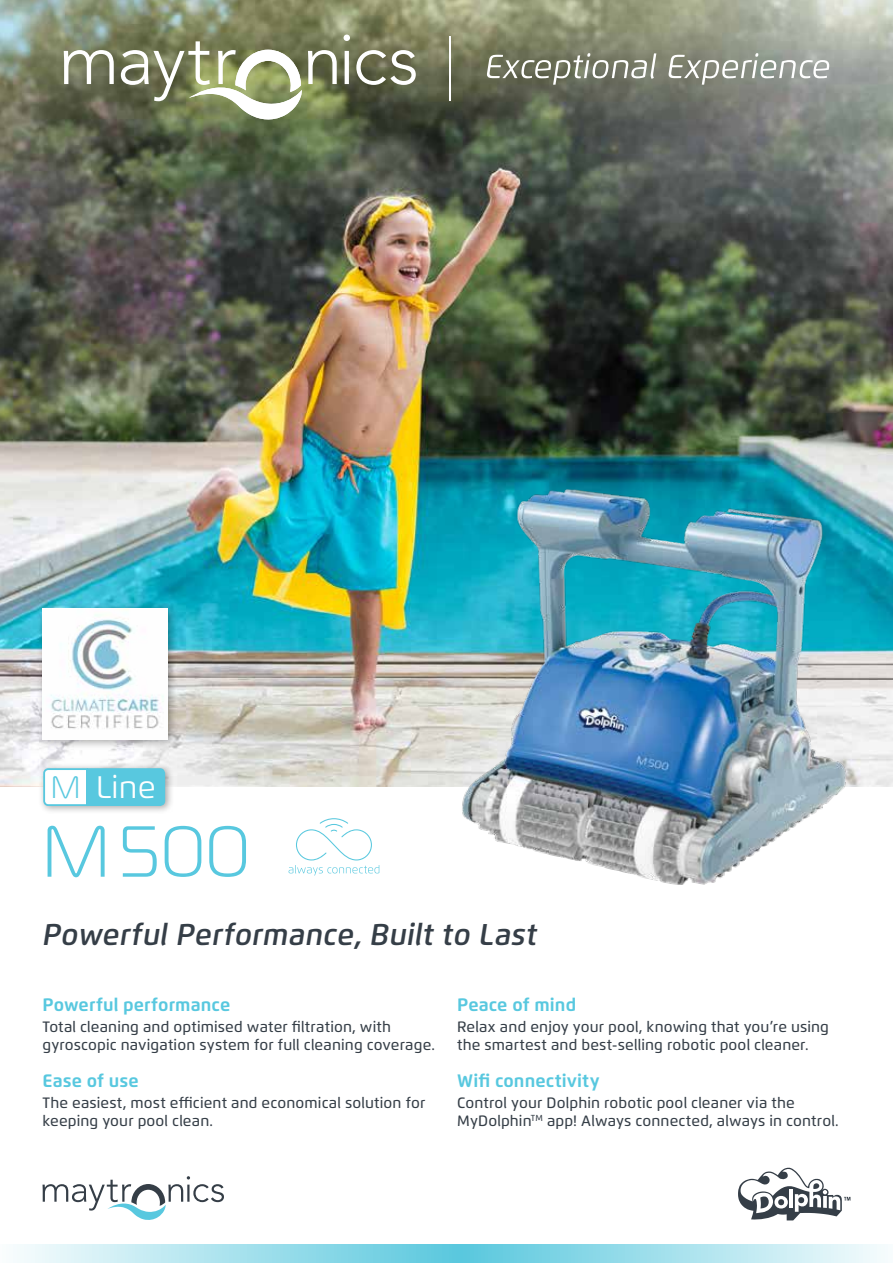
<style>
.page{position:relative;width:893px;height:1263px;background:#fff}
.page>*{position:absolute;margin:0;border:0;box-sizing:border-box;transform-origin:0 0}
.t1{font:300 72px "Magistral";color:#58c8df}
.t2{font:31.05px "Flexo";color:#fff}
.t3{font:italic 600 30px "Flexo";letter-spacing:.01em;color:#353e47}
.t4{font:700 18px "Flexo";letter-spacing:.005em;color:#58c8df}
.t5{font:500 15px/18px "Flexo";letter-spacing:.01em;color:#353e47}
.s1{font-family:"Magistral";font-weight:300;color:#58c8df}
</style>
<div class="page">
<svg style="left:17px;top:1244px;width:868px;height:19px;background:#a6e1ed"></svg>
<img style="left:0;top:0;width:893px;height:787px">
<svg style="left:289px;top:818px;width:90px;height:57px"></svg>
<div style="left:38px;top:763px;width:136px;height:52px;background:#000;opacity:.34"></div>
<svg style="left:43px;top:768px;width:122px;height:38px"></svg>
<img style="left:457px;top:476px;width:393px;height:409px">
<svg style="left:43px;top:1176px;width:181px;height:44px"></svg>
<svg style="left:738px;top:1167px;width:112px;height:53px"></svg>
<svg style="left:64px;top:50px;width:50px;height:34px"></svg>
<svg style="left:344px;top:35px;width:6px;height:49px"></svg>
<svg style="left:356px;top:50px;width:60px;height:35px"></svg>
<svg style="left:121px;top:41px;width:216px;height:80px"></svg>
<hr style="left:449px;top:36px;width:1px;height:64px;background:#fff">
<svg style="left:487px;top:53px;width:169px;height:32px;background:#898c7b"></svg>
<svg style="left:669px;top:53px;width:160px;height:32px;background:#a0a49c"></svg>
<div style="left:36px;top:601px;width:142px;height:149px;background:#000;opacity:.34"></div>
<img style="left:43px;top:608px;width:125px;height:132px">
<h2 class="t2" style="left:51px;top:768px;width:106px"><span class="s1">M</span> Line</h2>
<h1 class="t1" style="left:43px;top:808px;width:209px">M 500</h1>
<h3 class="t3" style="left:43px;top:916px;width:496px">Powerful Performance, Built to Last</h3>
<p class="t4" style="left:43px;top:993px;width:189px">Powerful performance</p>
<p class="t4" style="left:457px;top:993px;width:121px">Peace of mind</p>
<p class="t5" style="left:43px;top:1017px;width:394px">Total cleaning and optimised water filtration, with gyroscopic navigation system for full cleaning coverage.</p>
<p class="t5" style="left:457px;top:1017px;width:373px">Relax and enjoy your pool, knowing that you’re using the smartest and best-selling robotic pool cleaner.</p>
<p class="t4" style="left:43px;top:1070px;width:98px">Ease of use</p>
<p class="t4" style="left:457px;top:1070px;width:144px">Wifi connectivity</p>
<p class="t5" style="left:43px;top:1094px;width:384px">The easiest, most efficient and economical solution for keeping your pool clean.</p>
<p class="t5" style="left:457px;top:1094px;width:383px">Control your Dolphin robotic pool cleaner via the<br>MyDolphin<sup>TM</sup> app! Always connected, always in control.</p>
</div>
